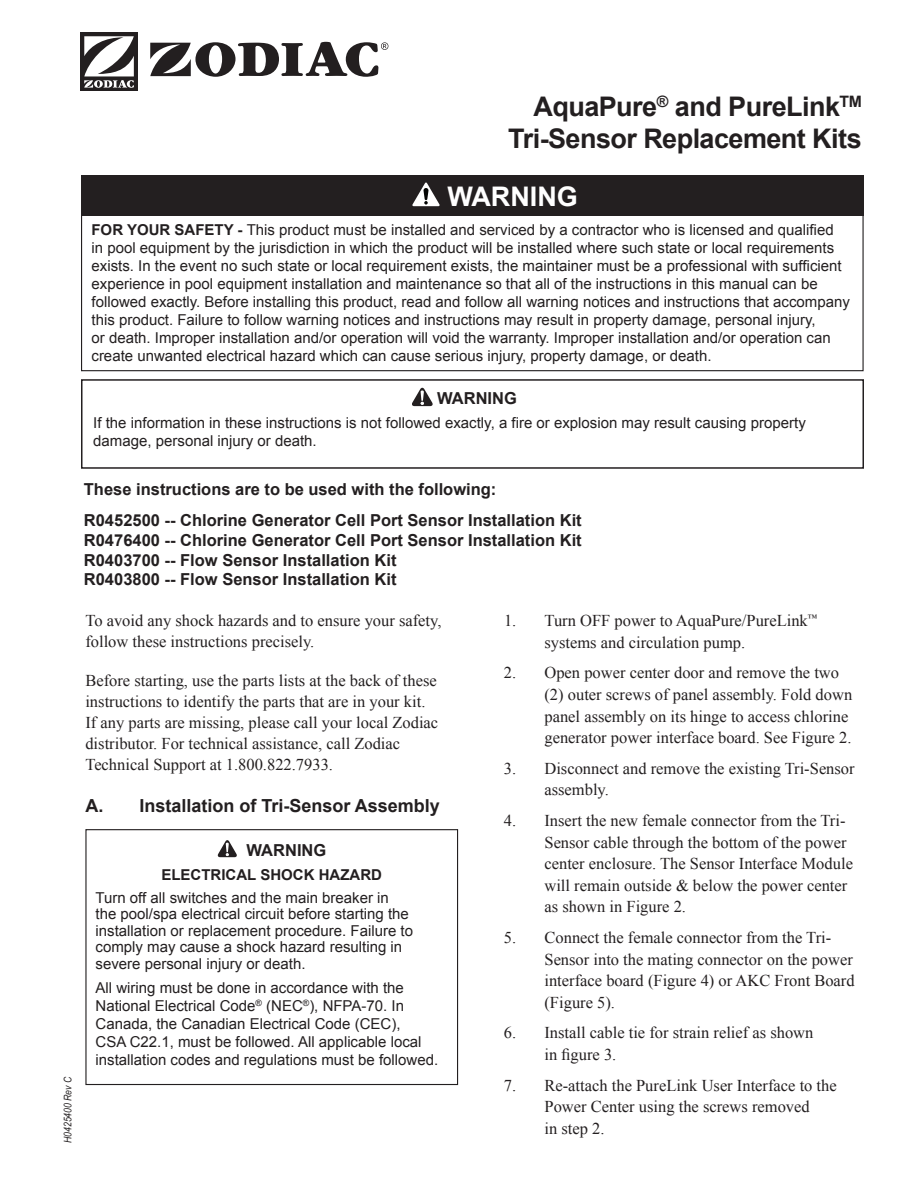
<style>
.page{position:relative;width:918px;height:1188px;background:#fff}
.page>*{position:absolute;margin:0;border:0;box-sizing:border-box;transform-origin:0 0}
.t1{font:700 27px/32.4px "Arial";letter-spacing:-.02em;color:#231f20;text-align:right}
.t2{font:700 27px "Arial";color:#fff}
.t3{font:700 18px "Arial";color:#231f20}
.t4{font:16.5px/21.6px "Times New Roman";color:#231f20}
.t5{font:700 16.5px/19.8px "Arial";color:#231f20}
.t6{font:15px/18px "Arial";color:#231f20}
.t7{font:700 15px "Arial";color:#231f20}
.t8{font:italic 10.5px "Arial Narrow";letter-spacing:-.005em;color:#231f20}
.s1{font-weight:700}
</style>
<div class="page">
<svg style="left:217px;top:840px;width:20px;height:17px"></svg>
<div style="left:85px;top:829px;width:373px;height:256px;border:1px solid #231f20"></div>
<div style="left:81px;top:32px;width:57px;height:59px;background:#231f20"></div>
<svg style="left:84px;top:36px;width:50px;height:52px"></svg>
<svg style="left:150px;top:42px;width:238px;height:35px"></svg>
<div style="left:81px;top:175px;width:783px;height:40px;background:#231f20"></div>
<div style="left:81px;top:178px;width:783px;height:193px;border:1px solid #231f20"></div>
<svg style="left:412px;top:182px;width:28px;height:24px"></svg>
<div style="left:81px;top:379px;width:783px;height:90px;border:2px solid #231f20"></div>
<svg style="left:412px;top:388px;width:20px;height:18px"></svg>
<h1 class="t1" style="left:508px;top:90px;width:355px">AquaPure<sup>®</sup> and PureLink<sup>TM<br></sup>Tri-Sensor Replacement Kits</h1>
<h1 class="t2" style="left:447px;top:182px;width:132px">WARNING</h1>
<p class="t6" style="left:92px;top:221px;width:760px"><span class="s1">FOR YOUR SAFETY -</span> This product must be installed and serviced by a contractor who is licensed and qualified<br>in pool equipment by the jurisdiction in which the product will be installed where such state or local requirements exists. In the event no such state or local requirement exists, the maintainer must be a professional with sufficient experience in pool equipment installation and maintenance so that all of the instructions in this manual can be followed exactly. Before installing this product, read and follow all warning notices and instructions that accompany this product. Failure to follow warning notices and instructions may result in property damage, personal injury,<br>or death. Improper installation and/or operation will void the warranty. Improper installation and/or operation can create unwanted electrical hazard which can cause serious injury, property damage, or death.</p>
<p class="t5" style="left:437px;top:388px;width:81px">WARNING</p>
<p class="t6" style="left:93px;top:413px;width:714px">If the information in these instructions is not followed exactly, a fire or explosion may result causing property damage, personal injury or death.</p>
<p class="t8" style="left:62px;top:1143px;width:68px;rotate:-90deg">H0425400 Rev C</p>
<p class="t5" style="left:84px;top:474px;width:499px;line-height:30.6px">These instructions are to be used with the following:<br>R0452500 -- Chlorine Generator Cell Port Sensor Installation Kit</p>
<p class="t5" style="left:84px;top:530px;width:499px">R0476400 -- Chlorine Generator Cell Port Sensor Installation Kit<br>R0403700 -- Flow Sensor Installation Kit<br>R0403800 -- Flow Sensor Installation Kit</p>
<p class="t4" style="left:85px;top:610px;width:358px;line-height:21px">To avoid any shock hazards and to ensure your safety, follow these instructions precisely.</p>
<p class="t4" style="left:85px;top:670px;width:354px;line-height:21px">Before starting, use the parts lists at the back of these instructions to identify the parts that are in your kit.<br>If any parts are missing, please call your local Zodiac distributor. For technical assistance, call Zodiac Technical Support at 1.800.822.7933.</p>
<p class="t3" style="left:85px;top:796px;width:356px">A. Installation of Tri-Sensor Assembly</p>
<p class="t5" style="left:247px;top:841px;width:81px">WARNING</p>
<p class="t7" style="left:161px;top:867px;width:222px">ELECTRICAL SHOCK HAZARD</p>
<p class="t6" style="left:96px;top:889px;width:319px;line-height:16.5px">Turn off all switches and the main breaker in the pool/spa electrical circuit before starting the installation or replacement procedure. Failure to comply may cause a shock hazard resulting in severe personal injury or death.</p>
<p class="t6" style="left:96px;top:978px;width:344px">All wiring must be done in accordance with the National Electrical Code<sup>®</sup> (NEC<sup>®</sup>), NFPA-70. In Canada, the Canadian Electrical Code (CEC),<br>CSA C22.1, must be followed. All applicable local installation codes and regulations must be followed.</p>
<p class="t4" style="left:544px;top:610px;width:274px;text-indent:-40px">1. Turn OFF power to AquaPure/PureLink<sup>™ </sup>systems and circulation pump.</p>
<p class="t4" style="left:544px;top:662px;width:309px;text-indent:-41px">2. Open power center door and remove the two (2) outer screws of panel assembly. Fold down panel assembly on its hinge to access chlorine generator power interface board. See Figure 2.</p>
<p class="t4" style="left:544px;top:757px;width:312px;text-indent:-41px">3. Disconnect and remove the existing Tri-Sensor assembly.</p>
<p class="t4" style="left:544px;top:810px;width:310px;text-indent:-41px">4. Insert the new female connector from the Tri-Sensor cable through the bottom of the power center enclosure. The Sensor Interface Module will remain outside &amp; below the power center as shown in Figure 2.</p>
<p class="t4" style="left:544px;top:927px;width:312px;text-indent:-41px">5. Connect the female connector from the Tri-Sensor into the mating connector on the power interface board (Figure 4) or AKC Front Board (Figure 5).</p>
<p class="t4" style="left:544px;top:1022px;width:270px;text-indent:-41px">6. Install cable tie for strain relief as shown in figure 3.</p>
<p class="t4" style="left:544px;top:1074px;width:294px;text-indent:-41px">7. Re-attach the PureLink User Interface to the<br>Power Center using the screws removed<br>in step 2.</p>
</div>
